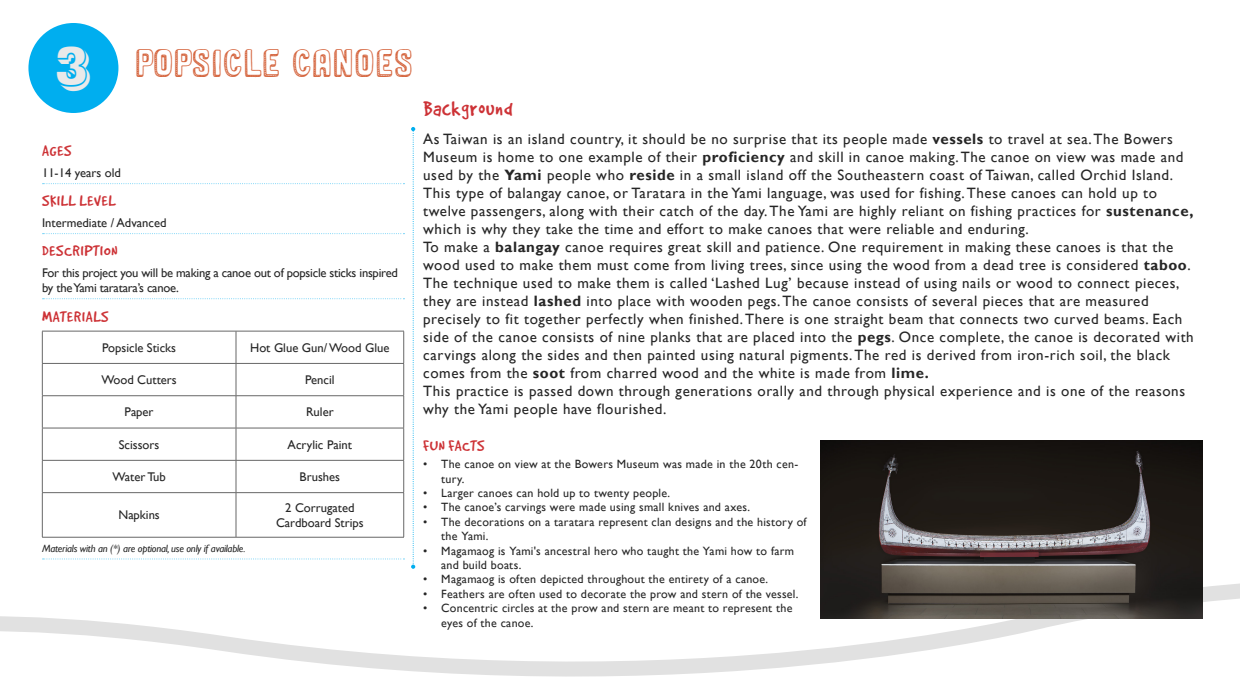
<style>
.page{position:relative;width:1240px;height:698px;background:#fff}
.page>*{position:absolute;margin:0;border:0;box-sizing:border-box;transform-origin:0 0}
.Left_Sidebar_Header{font:56px "Vineta BT";color:#e9e9e9;scale:.71 1}
.Page_Header{font:34.9px "Sweet Cake";letter-spacing:.07em;color:#d5653e}
.Title_Header{font:23px "Good Dog";letter-spacing:.04em;color:#cd3236}
.Left_Sidebar_Header-2{font:16.8px "Good Dog";letter-spacing:.055em;color:#cd3236}
.Body_Descriptions{font:15px/18px "Gill Sans";letter-spacing:.04em;color:#262626}
.Material_table_text{font:12.6px/15.2px "Gill Sans";color:#262626;text-align:center}
.Left_Sidebar_Body_Te{font:12.6px/15.1px "Gill Sans";letter-spacing:-.02em;color:#262626}
.Left_Sidebar_Body_Te-2{font:12.6px "Gill Sans";color:#262626}
.t1{font:12px/14.4px "Gill Sans";letter-spacing:.02em;color:#262626}
.Left_Sidebar_Body_Te-3{font:italic 10.5px "Gill Sans";letter-spacing:-.02em;color:#262626}
.s1{font-weight:700}
</style>
<div class="page">
<svg style="left:0;top:546px;width:1240px;height:131px"></svg>
<img style="left:820px;top:440px;width:382px;height:179px">
<div style="left:28px;top:23px;width:90px;height:90px;background:#00aeef;border-radius:50%"></div>
<svg style="left:43px;top:183px;width:361px;height:1px"></svg>
<svg style="left:43px;top:233px;width:361px;height:1px"></svg>
<svg style="left:43px;top:298px;width:361px;height:1px"></svg>
<svg style="left:43px;top:558px;width:361px;height:2px"></svg>
<hr style="left:42px;top:331px;width:194px;height:1px;background:#676767">
<hr style="left:42px;top:331px;width:1px;height:32px;background:#676767">
<hr style="left:236px;top:331px;width:168px;height:1px;background:#676767">
<hr style="left:236px;top:331px;width:1px;height:32px;background:#676767">
<hr style="left:403px;top:331px;width:1px;height:32px;background:#676767">
<hr style="left:42px;top:363px;width:194px;height:1px;background:#676767">
<hr style="left:42px;top:364px;width:1px;height:31px;background:#676767">
<hr style="left:236px;top:363px;width:168px;height:1px;background:#676767">
<hr style="left:236px;top:364px;width:1px;height:31px;background:#676767">
<hr style="left:403px;top:364px;width:1px;height:31px;background:#676767">
<hr style="left:42px;top:395px;width:194px;height:1px;background:#676767">
<hr style="left:42px;top:396px;width:1px;height:32px;background:#676767">
<hr style="left:236px;top:395px;width:168px;height:1px;background:#676767">
<hr style="left:236px;top:396px;width:1px;height:32px;background:#676767">
<hr style="left:403px;top:396px;width:1px;height:32px;background:#676767">
<hr style="left:42px;top:428px;width:194px;height:1px;background:#676767">
<hr style="left:42px;top:428px;width:1px;height:32px;background:#676767">
<hr style="left:236px;top:428px;width:168px;height:1px;background:#676767">
<hr style="left:236px;top:428px;width:1px;height:32px;background:#676767">
<hr style="left:403px;top:428px;width:1px;height:32px;background:#676767">
<hr style="left:42px;top:460px;width:194px;height:1px;background:#676767">
<hr style="left:42px;top:461px;width:1px;height:31px;background:#676767">
<hr style="left:236px;top:460px;width:168px;height:1px;background:#676767">
<hr style="left:236px;top:461px;width:1px;height:31px;background:#676767">
<hr style="left:403px;top:461px;width:1px;height:31px;background:#676767">
<hr style="left:42px;top:492px;width:194px;height:1px;background:#676767">
<hr style="left:42px;top:493px;width:1px;height:44px;background:#676767">
<hr style="left:236px;top:492px;width:168px;height:1px;background:#676767">
<hr style="left:236px;top:493px;width:1px;height:44px;background:#676767">
<hr style="left:403px;top:493px;width:1px;height:44px;background:#676767">
<hr style="left:42px;top:537px;width:194px;height:1px;background:#676767">
<hr style="left:236px;top:537px;width:168px;height:1px;background:#676767">
<svg style="left:411px;top:127px;width:4px;height:442px"></svg>
<p class="Left_Sidebar_Header" style="left:55px;top:33px;width:53px">3</p>
<p class="Page_Header" style="left:136px;top:48px;width:278px">POPSICLE CANOES</p>
<p class="Left_Sidebar_Header-2" style="left:42px;top:142px;width:31px">AGES</p>
<p class="Left_Sidebar_Body_Te-2" style="left:42px;top:165px;width:80px">11-14 years old</p>
<p class="Left_Sidebar_Header-2" style="left:42px;top:192px;width:76px">SKILL LEVEL</p>
<p class="Left_Sidebar_Body_Te-2" style="left:42px;top:215px;width:126px">Intermediate / Advanced</p>
<p class="Left_Sidebar_Header-2" style="left:42px;top:242px;width:77px">DESCRIPTION</p>
<p class="Left_Sidebar_Body_Te" style="left:42px;top:265px;width:357px">For this project you will be making a canoe out of popsicle sticks inspired by the Yami taratara’s canoe.</p>
<p class="Left_Sidebar_Header-2" style="left:42px;top:307px;width:68px">MATERIALS</p>
<p class="Material_table_text" style="left:102px;top:340px;width:75px">Popsicle Sticks</p>
<p class="Material_table_text" style="left:250px;top:340px;width:141px">Hot Glue Gun/ Wood Glue</p>
<p class="Material_table_text" style="left:101px;top:372px;width:77px">Wood Cutters</p>
<p class="Material_table_text" style="left:305px;top:372px;width:31px">Pencil</p>
<p class="Material_table_text" style="left:125px;top:405px;width:31px">Paper</p>
<p class="Material_table_text" style="left:306px;top:405px;width:29px">Ruler</p>
<p class="Material_table_text" style="left:119px;top:437px;width:42px">Scissors</p>
<p class="Material_table_text" style="left:288px;top:437px;width:66px">Acrylic Paint</p>
<p class="Material_table_text" style="left:112px;top:469px;width:55px">Water Tub</p>
<p class="Material_table_text" style="left:300px;top:469px;width:42px">Brushes</p>
<p class="Material_table_text" style="left:118px;top:508px;width:43px">Napkins</p>
<p class="Material_table_text" style="left:276px;top:500px;width:89px">2 Corrugated<br>Cardboard Strips</p>
<p class="Left_Sidebar_Body_Te-3" style="left:42px;top:542px;width:205px">Materials with an (*) are optional, use only if available.</p>
<p class="Title_Header" style="left:423px;top:97px;width:91px">Background</p>
<p class="Body_Descriptions" style="left:423px;top:131px;width:762px">As Taiwan is an island country, it should be no surprise that its people made <span class="s1">vessels</span> to travel at sea. The Bowers<br>Museum is home to one example of their <span class="s1">proficiency</span> and skill in canoe making. The canoe on view was made and used by the <span class="s1">Yami</span> people who <span class="s1">reside</span> in a small island off the Southeastern coast of Taiwan, called Orchid Island.</p>
<p class="Body_Descriptions" style="left:423px;top:185px;width:772px">This type of balangay canoe, or Taratara in the Yami language, was used for fishing. These canoes can hold up to twelve passengers, along with their catch of the day. The Yami are highly reliant on fishing practices for <span class="s1">sustenance, </span>which is why they take the time and effort to make canoes that were reliable and enduring.</p>
<p class="Body_Descriptions" style="left:423px;top:239px;width:772px">To make a <span class="s1">balangay</span> canoe requires great skill and patience. One requirement in making these canoes is that the wood used to make them must come from living trees, since using the wood from a dead tree is considered <span class="s1">taboo</span>.<br>The technique used to make them is called ‘Lashed Lug’ because instead of using nails or wood to connect pieces, they are instead <span class="s1">lashed</span> into place with wooden pegs. The canoe consists of several pieces that are measured precisely to fit together perfectly when finished. There is one straight beam that connects two curved beams. Each side of the canoe consists of nine planks that are placed into the <span class="s1">pegs</span>. Once complete, the canoe is decorated with carvings along the sides and then painted using natural pigments. The red is derived from iron-rich soil, the black comes from the <span class="s1">soot</span> from charred wood and the white is made from <span class="s1">lime.</span></p>
<p class="Body_Descriptions" style="left:423px;top:383px;width:763px">This practice is passed down through generations orally and through physical experience and is one of the reasons why the Yami people have flourished.</p>
<p class="Left_Sidebar_Header-2" style="left:423px;top:437px;width:63px">FUN FACTS</p>
<p class="t1" style="left:441px;top:457px;width:359px;text-indent:-18px">• The canoe on view at the Bowers Museum was made in the 20th cen&shy;tury.</p>
<p class="t1" style="left:423px;top:486px;width:249px">• Larger canoes can hold up to twenty people.</p>
<p class="t1" style="left:423px;top:500px;width:328px">• The canoe’s carvings were made using small knives and axes.</p>
<p class="t1" style="left:441px;top:515px;width:367px;text-indent:-18px">• The decorations on a taratara represent clan designs and the history of the Yami.</p>
<p class="t1" style="left:441px;top:544px;width:354px;text-indent:-18px">• Magamaog is Yami's ancestral hero who taught the Yami how to farm and build boats.</p>
<p class="t1" style="left:423px;top:572px;width:347px">• Magamaog is often depicted throughout the entirety of a canoe.</p>
<p class="t1" style="left:423px;top:587px;width:377px">• Feathers are often used to decorate the prow and stern of the vessel.</p>
<p class="t1" style="left:441px;top:601px;width:353px;text-indent:-18px">• Concentric circles at the prow and stern are meant to represent the eyes of the canoe.</p>
</div>
